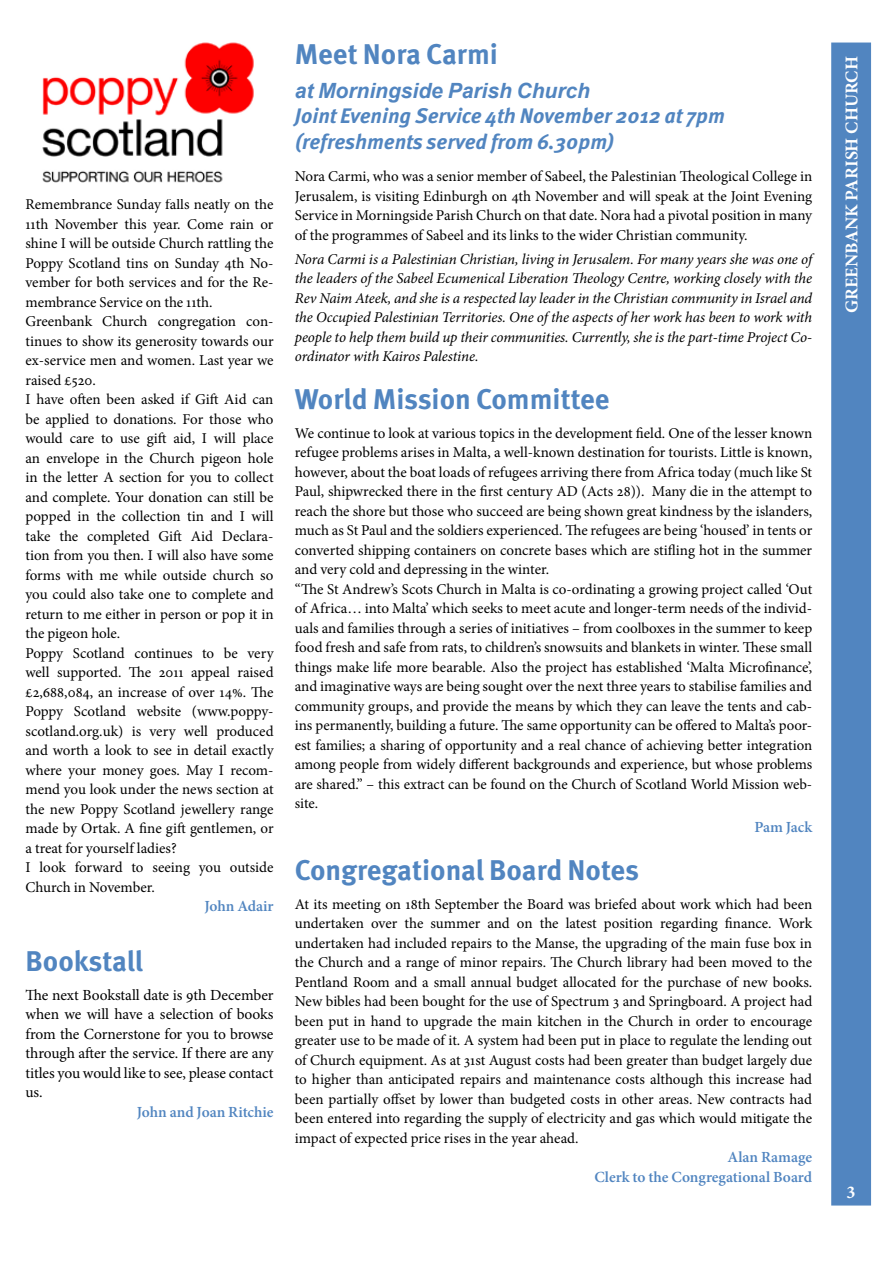
<style>
.page{position:relative;width:893px;height:1263px;background:#fff}
.page>*{position:absolute;margin:0;border:0;box-sizing:border-box;transform-origin:0 0}
.t1{font:700 28.5px "Meta Pro";color:#5185c0}
.t2{font:italic 700 21px/25.2px "Meta Pro";color:#5185c0}
.t3{font:italic 700 21px "Arial";color:#5185c0}
.t4{font:700 18px "Minion Pro";color:#fff}
.t5{font:15.45px/19.5px "Minion Pro";letter-spacing:-.005em;color:#000;text-align:justify}
.t6{font:600 15.45px/19.5px "Minion Pro";color:#5185c0;text-align:right}
.t7{font:15px/19.5px "Minion Pro";color:#000}
.t8{font:italic 15px/19.5px "Minion Pro";letter-spacing:-.01em;color:#000;text-align:justify}
</style>
<div class="page">
<img style="left:42px;top:42px;width:212px;height:141px">
<div style="left:831px;top:43px;width:40px;height:1162px;background:#5185c0;border:2px solid #5185c0"></div>
<p class="t7" style="left:26px;top:195px;width:250px">Remembrance Sunday falls neatly on the 11th November this year. Come rain or shine I will be outside Church rattling the Poppy Scotland tins on Sunday 4th No&shy;vember for both services and for the Re&shy;membrance Service on the 11th.<br>Greenbank Church congregation con&shy;tinues to show its generosity towards our ex-service men and women. Last year we raised £520.<br>I have often been asked if Gift Aid can be applied to donations. For those who would care to use gift aid, I will place an envelope in the Church pigeon hole in the letter A section for you to collect and complete. Your donation can still be popped in the collection tin and I will take the completed Gift Aid Declara&shy;tion from you then. I will also have some forms with me while outside church so you could also take one to complete and return to me either in person or pop it in the pigeon hole.<br>Poppy Scotland continues to be very well supported. The 2011 appeal raised £2,688,084, an increase of over 14%. The Poppy Scotland website (www.poppy&shy;scotland.org.uk) is very well produced and worth a look to see in detail exactly where your money goes. May I recom&shy;mend you look under the news section at the new Poppy Scotland jewellery range made by Ortak. A fine gift gentlemen, or a treat for yourself ladies?<br>I look forward to seeing you outside Church in November.</p>
<p class="t6" style="left:204px;top:897px;width:71px">John Adair</p>
<h1 class="t1" style="left:26px;top:943px;width:119px">Bookstall</h1>
<p class="t5" style="left:26px;top:985px;width:250px">The next Bookstall date is 9th December when we will have a selection of books from the Cornerstone for you to browse through after the service. If there are any titles you would like to see, please contact us.</p>
<p class="t6" style="left:137px;top:1102px;width:138px">John and Joan Ritchie</p>
<h1 class="t1" style="left:295px;top:36px;width:205px">Meet Nora Carmi</h1>
<h2 class="t3" style="left:295px;top:77px;width:297px">at Morningside Parish Church</h2>
<h2 class="t2" style="left:295px;top:104px;width:432px">Joint Evening Service 4th November 2012 at 7pm (refreshments served from 6.30pm)</h2>
<p class="t7" style="left:295px;top:167px;width:519px;text-align:justify">Nora Carmi, who was a senior member of Sabeel, the Palestinian Theological College in Jerusalem, is visiting Edinburgh on 4th November and will speak at the Joint Evening Service in Morningside Parish Church on that date. Nora had a pivotal position in many of the programmes of Sabeel and its links to the wider Christian community.</p>
<p class="t8" style="left:295px;top:249px;width:519px">Nora Carmi is a Palestinian Christian, living in Jerusalem. For many years she was one of the leaders of the Sabeel Ecumenical Liberation Theology Centre, working closely with the Rev Naim Ateek, and she is a respected lay leader in the Christian community in Israel and the Occupied Palestinian Territories. One of the aspects of her work has been to work with people to help them build up their communities. Currently, she is the part-time Project Co&shy;ordinator with Kairos Palestine.</p>
<h1 class="t1" style="left:295px;top:381px;width:316px">World Mission Committee</h1>
<p class="t7" style="left:295px;top:423px;width:519px">We continue to look at various topics in the development field. One of the lesser known refugee problems arises in Malta, a well-known destination for tourists. Little is known, however, about the boat loads of refugees arriving there from Africa today (much like St Paul, shipwrecked there in the first century AD (Acts 28)). Many die in the attempt to reach the shore but those who succeed are being shown great kindness by the islanders, much as St Paul and the soldiers experienced. The refugees are being ‘housed’ in tents or converted shipping containers on concrete bases which are stifling hot in the summer and very cold and depressing in the winter.<br>“The St Andrew’s Scots Church in Malta is co-ordinating a growing project called ‘Out of Africa… into Malta’ which seeks to meet acute and longer-term needs of the individ&shy;uals and families through a series of initiatives – from coolboxes in the summer to keep food fresh and safe from rats, to children’s snowsuits and blankets in winter. These small things make life more bearable. Also the project has established ‘Malta Microfinance’, and imaginative ways are being sought over the next three years to stabilise families and community groups, and provide the means by which they can leave the tents and cab&shy;ins permanently, building a future. The same opportunity can be offered to Malta’s poor&shy;est families; a sharing of opportunity and a real chance of achieving better integration among people from widely different backgrounds and experience, but whose problems are shared.” – this extract can be found on the Church of Scotland World Mission web&shy;site.</p>
<p class="t6" style="left:754px;top:817px;width:59px">Pam Jack</p>
<h1 class="t1" style="left:295px;top:852px;width:346px">Congregational Board Notes</h1>
<p class="t7" style="left:295px;top:894px;width:519px;text-align:justify">At its meeting on 18th September the Board was briefed about work which had been undertaken over the summer and on the latest position regarding finance. Work undertaken had included repairs to the Manse, the upgrading of the main fuse box in the Church and a range of minor repairs. The Church library had been moved to the Pentland Room and a small annual budget allocated for the purchase of new books.<br>New bibles had been bought for the use of Spectrum 3 and Springboard. A project had been put in hand to upgrade the main kitchen in the Church in order to encourage greater use to be made of it. A system had been put in place to regulate the lending out of Church equipment. As at 31st August costs had been greater than budget largely due to higher than anticipated repairs and maintenance costs although this increase had been partially offset by lower than budgeted costs in other areas. New contracts had been entered into regarding the supply of electricity and gas which would mitigate the impact of expected price rises in the year ahead.</p>
<p class="t6" style="left:594px;top:1147px;width:219px">Alan Ramage<br>Clerk to the Congregational Board</p>
<p class="t4" style="left:839px;top:313px;width:258px;rotate:-90deg">GREENBANK PARISH CHURCH</p>
<p class="t4" style="left:847px;top:1180px;width:10px">3</p>
</div>
